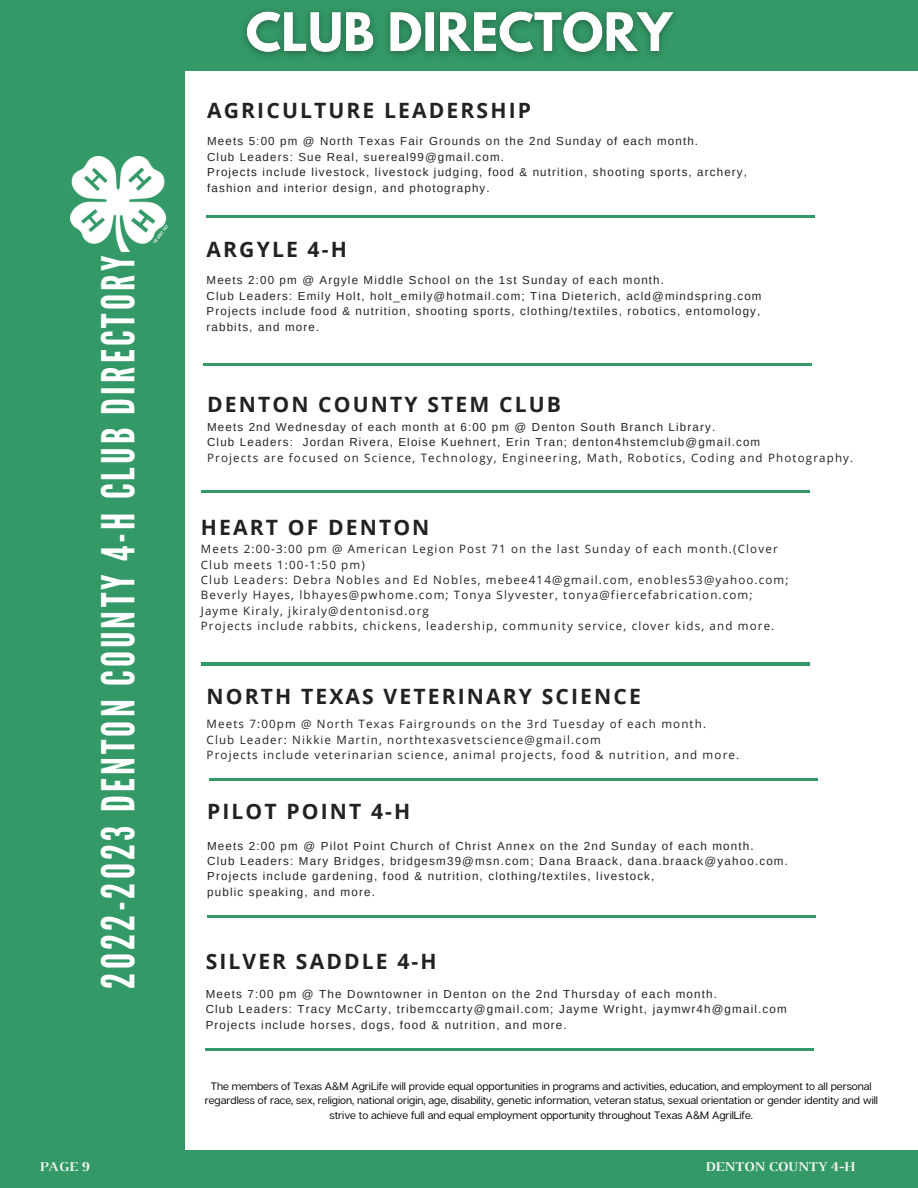
<style>
.page{position:relative;width:918px;height:1188px;background:#fff}
.page>*{position:absolute;margin:0;border:0;box-sizing:border-box;transform-origin:0 0}
.t1{font:45.3px "League Gothic";letter-spacing:.07em;color:#fff}
.t2{font:700 21.15px "Open Sans";letter-spacing:.1em;color:#222}
.t3{font:700 13.8px "Luthier";color:#f5f3f5}
.t4{font:11.55px/15.5px "Arimo";letter-spacing:.1em;color:#222}
.t5{font:11.55px/15.5px "Open Sans";letter-spacing:.1em;color:#222}
.t6{font:10.65px/14.2px "Articulat CF";color:#000;text-align:center}
</style>
<div class="page">
<div style="left:0;top:1151px;width:918px;height:37px;background:#396"></div>
<div style="left:0;top:67px;width:184px;height:1093px;background:#396"></div>
<div style="left:0;top:0;width:918px;height:71px;background:#396"></div>
<img style="left:244px;top:10px;width:430px;height:47px">
<hr style="left:207px;top:216px;width:608px;height:2px;background:#396">
<hr style="left:203px;top:363px;width:608px;height:3px;background:#396">
<hr style="left:201px;top:490px;width:608px;height:2px;background:#396">
<hr style="left:201px;top:663px;width:608px;height:2px;background:#396">
<img style="left:71px;top:156px;width:97px;height:96px">
<hr style="left:210px;top:778px;width:608px;height:2px;background:#396">
<hr style="left:207px;top:916px;width:609px;height:2px;background:#396">
<hr style="left:206px;top:1049px;width:608px;height:2px;background:#396">
<p class="t1" style="left:92px;top:989px;width:734px;rotate:-90deg">2022-2023 DENTON COUNTY 4-H CLUB DIRECTORY</p>
<p class="t3" style="left:39px;top:1161px;width:52px">PAGE 9</p>
<p class="t2" style="left:207px;top:95px;width:325px">AGRICULTURE LEADERSHIP</p>
<p class="t4" style="left:207px;top:134px;width:492px">Meets 5:00 pm @ North Texas Fair Grounds on the 2nd Sunday of each month.</p>
<p class="t4" style="left:207px;top:149px;width:298px">Club Leaders: Sue Real, suereal99@gmail.com.</p>
<p class="t4" style="left:207px;top:165px;width:541px">Projects include livestock, livestock judging, food &amp; nutrition, shooting sports, archery, fashion and interior design, and photography.</p>
<p class="t2" style="left:207px;top:234px;width:142px">ARGYLE 4-H</p>
<p class="t4" style="left:207px;top:273px;width:459px">Meets 2:00 pm @ Argyle Middle School on the 1st Sunday of each month.</p>
<p class="t4" style="left:207px;top:288px;width:557px">Club Leaders: Emily Holt, holt_emily@hotmail.com; Tina Dieterich, acld@mindspring.com</p>
<p class="t4" style="left:207px;top:303px;width:555px">Projects include food &amp; nutrition, shooting sports, clothing/textiles, robotics, entomology, rabbits, and more.</p>
<p class="t2" style="left:207px;top:390px;width:355px">DENTON COUNTY STEM CLUB</p>
<p class="t4" style="left:207px;top:419px;width:510px">Meets 2nd Wednesday of each month at 6:00 pm @ Denton South Branch Library.</p>
<p class="t4" style="left:207px;top:434px;width:555px">Club Leaders: Jordan Rivera, Eloise Kuehnert, Erin Tran; denton4hstemclub@gmail.com</p>
<p class="t5" style="left:207px;top:449px;width:648px">Projects are focused on Science, Technology, Engineering, Math, Robotics, Coding and Photography.</p>
<p class="t2" style="left:201px;top:512px;width:230px">HEART OF DENTON</p>
<p class="t5" style="left:201px;top:541px;width:578px">Meets 2:00-3:00 pm @ American Legion Post 71 on the last Sunday of each month.(Clover<br>Club meets 1:00-1:50 pm)</p>
<p class="t5" style="left:201px;top:572px;width:589px">Club Leaders: Debra Nobles and Ed Nobles, mebee414@gmail.com, enobles53@yahoo.com;<br>Beverly Hayes, lbhayes@pwhome.com; Tonya Slyvester, tonya@fiercefabrication.com;<br>Jayme Kiraly, jkiraly@dentonisd.org</p>
<p class="t5" style="left:201px;top:618px;width:575px">Projects include rabbits, chickens, leadership, community service, clover kids, and more.</p>
<p class="t2" style="left:207px;top:681px;width:436px">NORTH TEXAS VETERINARY SCIENCE</p>
<p class="t5" style="left:207px;top:716px;width:501px">Meets 7:00pm @ North Texas Fairgrounds on the 3rd Tuesday of each month.</p>
<p class="t5" style="left:207px;top:731px;width:396px">Club Leader: Nikkie Martin, northtexasvetscience@gmail.com</p>
<p class="t5" style="left:207px;top:747px;width:534px">Projects include veterinarian science, animal projects, food &amp; nutrition, and more.</p>
<p class="t2" style="left:207px;top:797px;width:205px">PILOT POINT 4-H</p>
<p class="t4" style="left:207px;top:838px;width:548px">Meets 2:00 pm @ Pilot Point Church of Christ Annex on the 2nd Sunday of each month.</p>
<p class="t4" style="left:207px;top:853px;width:582px">Club Leaders: Mary Bridges, bridgesm39@msn.com; Dana Braack, dana.braack@yahoo.com.</p>
<p class="t4" style="left:207px;top:869px;width:449px">Projects include gardening, food &amp; nutrition, clothing/textiles, livestock,</p>
<p class="t4" style="left:207px;top:884px;width:169px">public speaking, and more.</p>
<p class="t2" style="left:206px;top:946px;width:232px">SILVER SADDLE 4-H</p>
<p class="t4" style="left:206px;top:986px;width:513px">Meets 7:00 pm @ The Downtowner in Denton on the 2nd Thursday of each month.</p>
<p class="t4" style="left:206px;top:1002px;width:583px">Club Leaders: Tracy McCarty, tribemccarty@gmail.com; Jayme Wright, jaymwr4h@gmail.com</p>
<p class="t4" style="left:206px;top:1017px;width:363px">Projects include horses, dogs, food &amp; nutrition, and more.</p>
<p class="t6" style="left:205px;top:1079px;width:675px">The members of Texas A&amp;M AgriLife will provide equal opportunities in programs and activities, education, and employment to all personal regardless of race, sex, religion, national origin, age, disability, genetic information, veteran status, sexual orientation or gender identity and will strive to achieve full and equal employment opportunity throughout Texas A&amp;M AgrilLife.</p>
<p class="t3" style="left:705px;top:1161px;width:151px">DENTON COUNTY 4-H</p>
</div>
